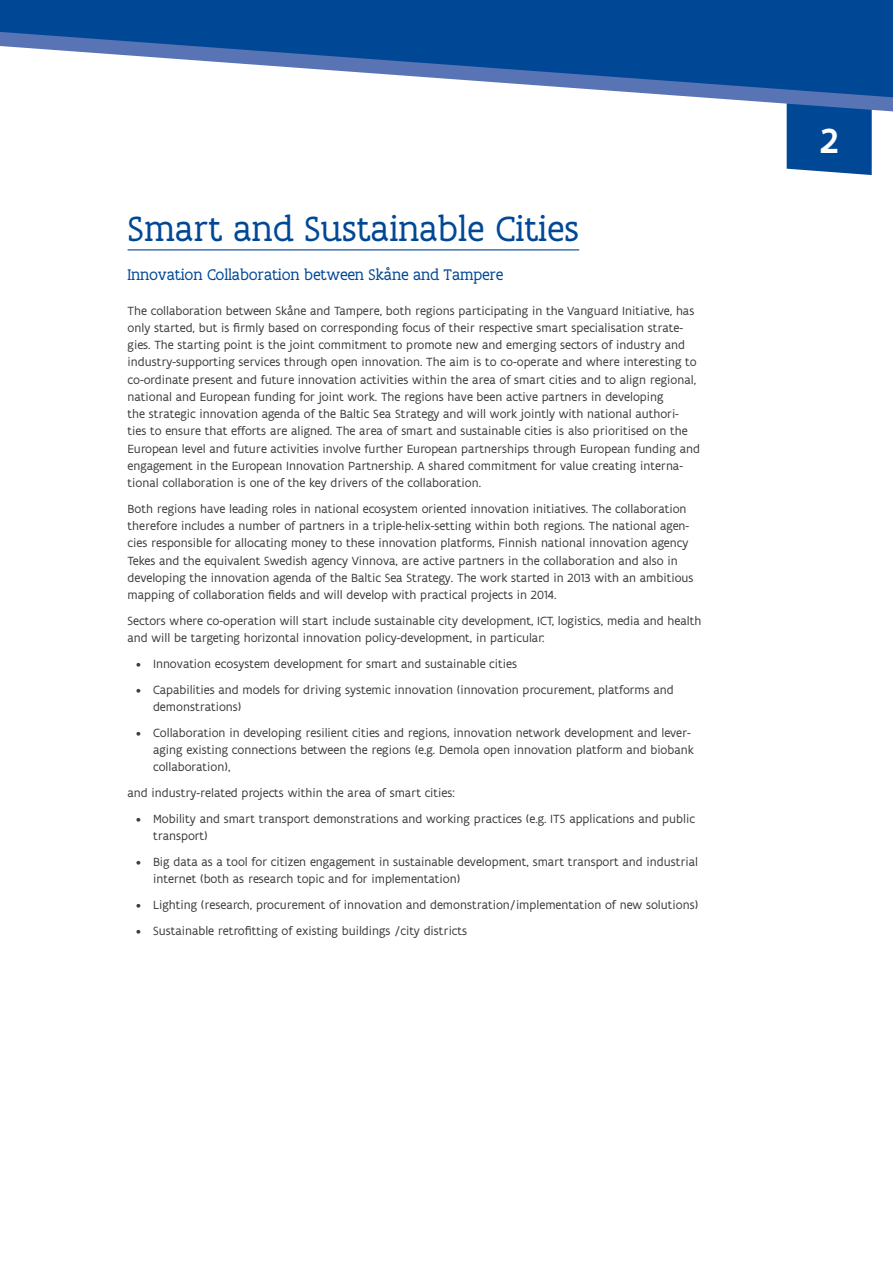
<style>
.page{position:relative;width:893px;height:1263px;background:#fff}
.page>*{position:absolute;margin:0;border:0;box-sizing:border-box;transform-origin:0 0}
.t1{font:37.5px "Flanders Serifbeta 2";color:#004896}
.t2{font:500 37.5px "Flanders Sansbeta 3";color:#fff}
.t3{font:16.5px "Flanders Serifbeta 2";letter-spacing:-.01em;color:#004896}
.t4{font:12.75px/17.2px "Flanders Sansbeta 3";color:#3a3a39}
</style>
<div class="page">
<div style="left:787px;top:113px;width:85px;height:62px;background:#004896"></div>
<svg style="left:724px;top:99px;width:169px;height:14px"></svg>
<svg style="left:0;top:0;width:893px;height:99px;fill:#004896"></svg>
<hr style="left:128px;top:249px;width:451px;height:1px;background:#004896">
<h1 class="t1" style="left:128px;top:207px;width:453px">Smart and Sustainable Cities</h1>
<p class="t3" style="left:128px;top:265px;width:377px">Innovation Collaboration between Skåne and Tampere</p>
<p class="t4" style="left:128px;top:301px;width:574px">The collaboration between Skåne and Tampere, both regions participating in the Vanguard Initiative, has only started, but is firmly based on corresponding focus of their respective smart specialisation strate&shy;gies. The starting point is the joint commitment to promote new and emerging sectors of industry and industry-supporting services through open innovation. The aim is to co-operate and where interesting to co-ordinate present and future innovation activities within the area of smart cities and to align regional, national and European funding for joint work. The regions have been active partners in developing<br>the strategic innovation agenda of the Baltic Sea Strategy and will work jointly with national authori&shy;ties to ensure that efforts are aligned. The area of smart and sustainable cities is also prioritised on the European level and future activities involve further European partnerships through European funding and engagement in the European Innovation Partnership. A shared commitment for value creating interna&shy;tional collaboration is one of the key drivers of the collaboration.</p>
<p class="t4" style="left:128px;top:500px;width:567px">Both regions have leading roles in national ecosystem oriented innovation initiatives. The collaboration therefore includes a number of partners in a triple-helix-setting within both regions. The national agen&shy;cies responsible for allocating money to these innovation platforms, Finnish national innovation agency Tekes and the equivalent Swedish agency Vinnova, are active partners in the collaboration and also in developing the innovation agenda of the Baltic Sea Strategy. The work started in 2013 with an ambitious mapping of collaboration fields and will develop with practical projects in 2014.</p>
<p class="t4" style="left:128px;top:612px;width:575px">Sectors where co-operation will start include sustainable city development, ICT, logistics, media and health and will be targeting horizontal innovation policy-development, in particular:</p>
<p class="t4" style="left:136px;top:655px;width:382px">• Innovation ecosystem development for smart and sustainable cities</p>
<p class="t4" style="left:153px;top:681px;width:522px;text-indent:-17px">• Capabilities and models for driving systemic innovation (innovation procurement, platforms and demonstrations)</p>
<p class="t4" style="left:153px;top:724px;width:542px;text-indent:-17px">• Collaboration in developing resilient cities and regions, innovation network development and lever&shy;aging existing connections between the regions (e.g. Demola open innovation platform and biobank collaboration),</p>
<p class="t4" style="left:128px;top:784px;width:329px">and industry-related projects within the area of smart cities:</p>
<p class="t4" style="left:153px;top:810px;width:543px;text-indent:-17px">• Mobility and smart transport demonstrations and working practices (e.g. ITS applications and public transport)</p>
<p class="t4" style="left:153px;top:853px;width:546px;text-indent:-17px">• Big data as a tool for citizen engagement in sustainable development, smart transport and industrial internet (both as research topic and for implementation)</p>
<p class="t4" style="left:136px;top:896px;width:564px">• Lighting (research, procurement of innovation and demonstration/implementation of new solutions)</p>
<p class="t4" style="left:136px;top:921px;width:333px">• Sustainable retrofitting of existing buildings /city districts</p>
<h1 class="t2" style="left:820px;top:118px;width:20px">2</h1>
</div>
